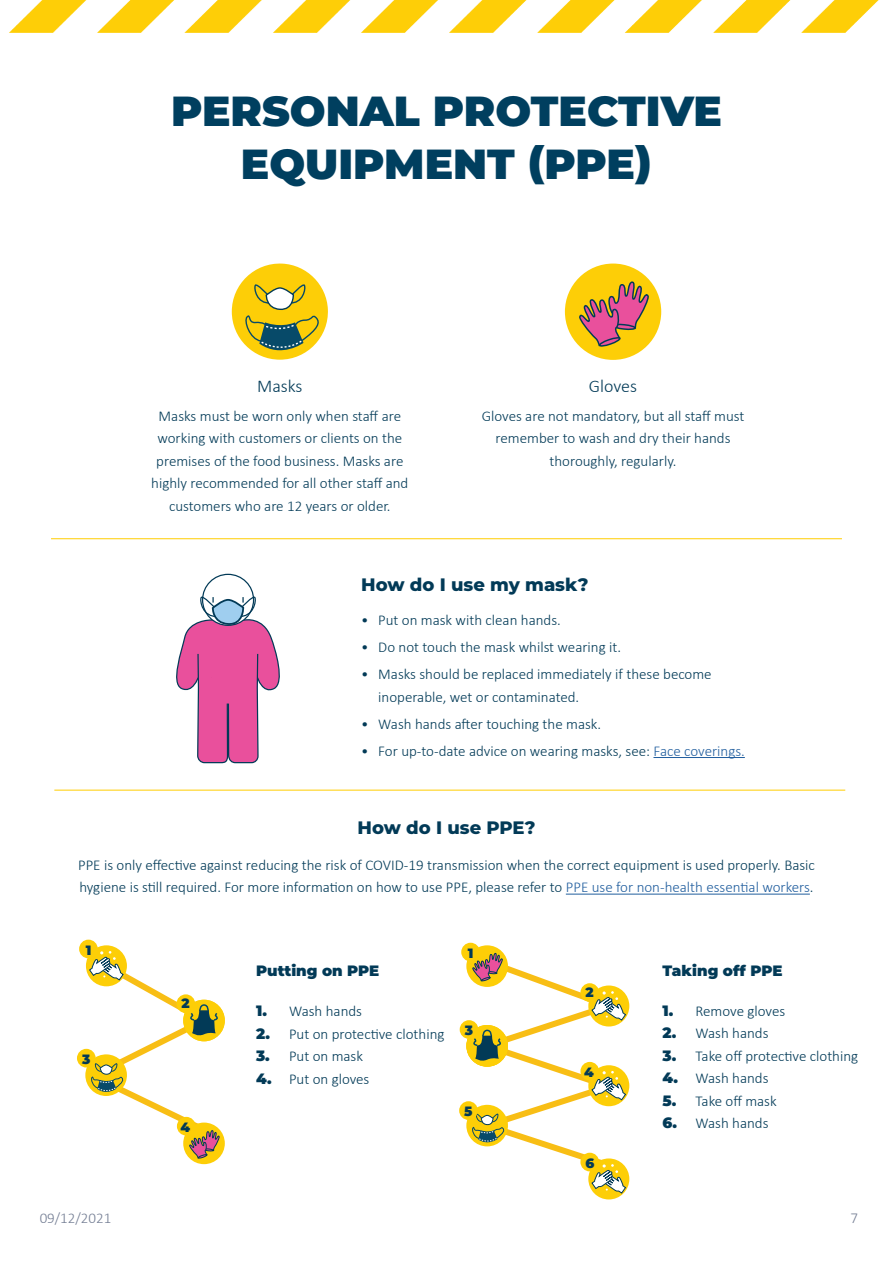
<style>
.page{position:relative;width:893px;height:1263px;background:#fff}
.page>*{position:absolute;margin:0;border:0;box-sizing:border-box;transform-origin:0 0}
.t1{font:900 42px/52.9px "Montserrat";color:#003f5f;text-align:center}
.t2{font:800 18px "Montserrat";color:#023a57}
.t3{font:300 18px "Calibri";color:#023a57}
.t4{font:300 15px/22.5px "Calibri";color:#023a57}
.t5{font:900 15px "Montserrat";color:#023a57}
.t6{font:300 15px "Calibri";color:#737d93}
.t7{font:900 13.5px "Montserrat";color:#023a57}
.s1{color:#215e9e}
.s2{font-family:"Montserrat";font-weight:900}
</style>
<div class="page">
<img style="left:9px;top:0;width:870px;height:33px">
<hr style="left:566px;top:894px;width:244px;height:1px;background:#215e9e">
<hr style="left:51px;top:538px;width:791px;height:1px;background:#ffcd00">
<hr style="left:54px;top:790px;width:791px;height:1px;background:#ffcd00">
<div style="left:588px;top:1158px;width:41px;height:41px;background:#fdce07;border-radius:50%"></div>
<div style="left:588px;top:985px;width:41px;height:41px;background:#fdce07;border-radius:50%"></div>
<div style="left:466px;top:945px;width:42px;height:42px;background:#fdce07;border-radius:50%"></div>
<hr style="left:653px;top:757px;width:92px;height:1px;background:#215e9e">
<svg style="left:77px;top:1049px;width:19px;height:18px"></svg>
<div style="left:461px;top:943px;width:19px;height:18px;background:#fdce07;border-radius:50%"></div>
<div style="left:460px;top:1020px;width:18px;height:19px;background:#fdce07;border-radius:50%"></div>
<div style="left:459px;top:1101px;width:19px;height:19px;background:#fdce07;border-radius:50%"></div>
<svg style="left:79px;top:595px;width:206px;height:570px"></svg>
<svg style="left:466px;top:953px;width:162px;height:240px"></svg>
<div style="left:565px;top:264px;width:96px;height:96px;background:#fdce07;border-radius:50%"></div>
<svg style="left:577px;top:281px;width:74px;height:66px"></svg>
<svg style="left:232px;top:263px;width:96px;height:97px"></svg>
<h1 class="t1" style="left:171px;top:82px;width:552px">PERSONAL PROTECTIVE<br>EQUIPMENT (PPE)</h1>
<p class="t3" style="left:257px;top:375px;width:47px">Masks</p>
<p class="t4" style="left:151px;top:404px;width:259px;text-align:center">Masks must be worn only when staff are working with customers or clients on the premises of the food business. Masks are highly recommended for all other staff and customers who are 12 years or older.</p>
<p class="t3" style="left:589px;top:375px;width:50px">Gloves</p>
<p class="t4" style="left:482px;top:404px;width:264px;text-align:center">Gloves are not mandatory, but all staff must remember to wash and dry their hands thoroughly, regularly.</p>
<p class="t2" style="left:361px;top:572px;width:229px">How do I use my mask?</p>
<p class="t4" style="left:361px;top:609px;width:201px">• Put on mask with clean hands.</p>
<p class="t4" style="left:361px;top:636px;width:261px">• Do not touch the mask whilst wearing it.</p>
<p class="t4" style="left:378px;top:663px;width:335px;text-indent:-17px">• Masks should be replaced immediately if these become inoperable, wet or contaminated.</p>
<p class="t4" style="left:361px;top:712px;width:241px">• Wash hands after touching the mask.</p>
<p class="t4" style="left:361px;top:739px;width:385px">• For up-to-date advice on wearing masks, see: <span class="s1">Face coverings.</span></p>
<p class="t2" style="left:358px;top:815px;width:179px">How do I use PPE?</p>
<p class="t4" style="left:78px;top:853px;width:738px">PPE is only effective against reducing the risk of COVID-19 transmission when the correct equipment is used properly. Basic hygiene is still required. For more information on how to use PPE, please refer to <span class="s1">PPE use for non-health essential workers</span>.</p>
<p class="t7" style="left:86px;top:939px;width:7px">1</p>
<p class="t7" style="left:82px;top:1049px;width:10px">3</p>
<p class="t7" style="left:182px;top:993px;width:10px">2</p>
<p class="t7" style="left:180px;top:1117px;width:11px">4</p>
<p class="t7" style="left:468px;top:943px;width:7px">1</p>
<p class="t5" style="left:256px;top:959px;width:125px">Putting on PPE</p>
<p class="t5" style="left:662px;top:959px;width:121px">Taking off PPE</p>
<p class="t4" style="left:256px;top:1000px;width:108px"><span class="s2">1.</span> Wash hands</p>
<p class="t4" style="left:256px;top:1022px;width:190px"><span class="s2">2.</span> Put on protective clothing</p>
<p class="t4" style="left:256px;top:1045px;width:108px"><span class="s2">3.</span> Put on mask</p>
<p class="t4" style="left:256px;top:1067px;width:115px"><span class="s2">4.</span> Put on gloves</p>
<p class="t7" style="left:585px;top:982px;width:10px">2</p>
<p class="t4" style="left:662px;top:999px;width:124px"><span class="s2">1.</span> Remove gloves</p>
<p class="t4" style="left:662px;top:1022px;width:108px"><span class="s2">2.</span> Wash hands</p>
<p class="t4" style="left:662px;top:1044px;width:197px"><span class="s2">3.</span> Take off protective clothing</p>
<p class="t4" style="left:662px;top:1067px;width:108px"><span class="s2">4.</span> Wash hands</p>
<p class="t4" style="left:662px;top:1089px;width:116px"><span class="s2">5.</span> Take off mask</p>
<p class="t4" style="left:662px;top:1112px;width:108px"><span class="s2">6.</span> Wash hands</p>
<p class="t7" style="left:465px;top:1020px;width:10px">3</p>
<p class="t7" style="left:584px;top:1062px;width:11px">4</p>
<p class="t7" style="left:464px;top:1101px;width:10px">5</p>
<p class="t7" style="left:585px;top:1153px;width:10px">6</p>
<p class="t6" style="left:40px;top:1208px;width:73px">09/12/2021</p>
<p class="t6" style="left:850px;top:1208px;width:9px">7</p>
</div>
